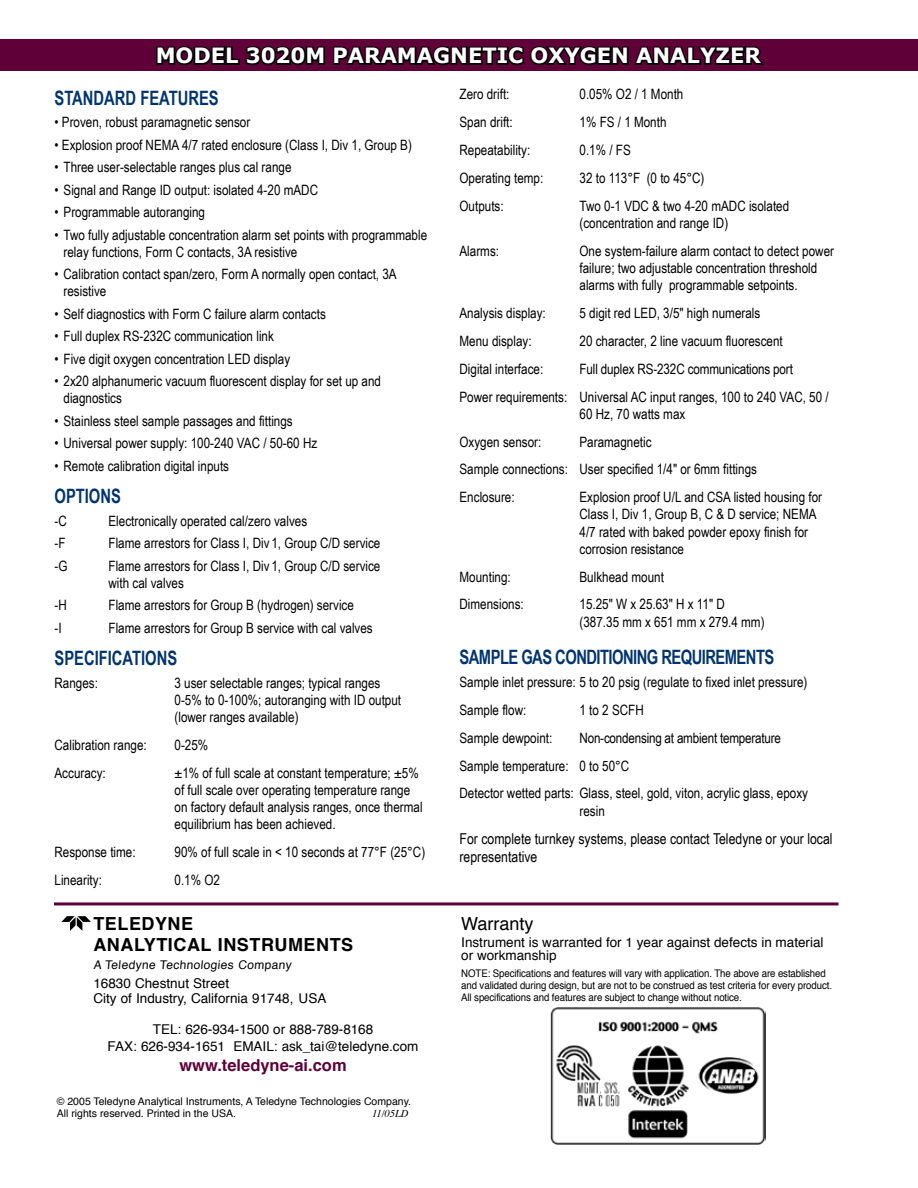
<style>
.page{position:relative;width:918px;height:1188px;background:#fff}
.page>*{position:absolute;margin:0;border:0;box-sizing:border-box;transform-origin:0 0}
.t1{font:700 21px "Verdana";color:#fff}
.t2{font:700 19.8px "Arial Narrow";letter-spacing:-.03em;color:#003471;scale:.91 1}
.t3{font:700 18px/20.2px "Helvetica";letter-spacing:.03em;color:#000}
.t4{font:18px "Helvetica";color:#000}
.t5{font:700 16.5px "Helvetica";color:#600038}
.t6{font:15px/18px "Arial Narrow";color:#000}
.t7{font:14.25px/17.1px "Arial Narrow";color:#000}
.t8{font:13.5px/13.5px "Helvetica";color:#000}
.t9{font:12px "Helvetica";color:#000}
.t10{font:10.5px/12px "Helvetica";letter-spacing:-.01em;color:#000;scale:.92 1}
.t11{font:10.5px/12px "Helvetica";letter-spacing:-.01em;color:#000}
.t12{font:italic 10.5px "Times";color:#000}
</style>
<div class="page">
<hr style="left:54px;top:902px;width:784px;height:3px;background:#600038">
<div style="left:0;top:39px;width:918px;height:32px;background:#600038"></div>
<svg style="left:156px;top:46px;width:169px;height:20px"></svg>
<svg style="left:333px;top:46px;width:431px;height:20px"></svg>
<img style="left:550px;top:1007px;width:215px;height:138px">
<svg style="left:61px;top:916px;width:30px;height:15px"></svg>
<h1 class="t1" style="left:156px;top:42px;width:607px">MODEL 3020M PARAMAGNETIC OXYGEN ANALYZER</h1>
<h2 class="t2" style="left:55px;top:86px;width:23px">STANDA</h2>
<h2 class="t2" style="left:115px;top:86px;width:49px">RD FEATU</h2>
<h2 class="t2" style="left:188px;top:86px;width:35px">RES</h2>
<p class="t7" style="left:55px;top:113px;width:197px">• Proven, robust paramagnetic sensor</p>
<p class="t7" style="left:55px;top:136px;width:359px">• Explosion proof NEMA 4/7 rated enclosure (Class I, Div 1, Group B)</p>
<p class="t7" style="left:55px;top:158px;width:238px">• Three user-selectable ranges plus cal range</p>
<p class="t7" style="left:55px;top:181px;width:265px">• Signal and Range ID output: isolated 4-20 mADC</p>
<p class="t7" style="left:55px;top:203px;width:152px">• Programmable autoranging</p>
<p class="t7" style="left:64px;top:226px;width:365px;text-indent:-9px">• Two fully adjustable concentration alarm set points with programmable relay functions, Form C contacts, 3A resistive</p>
<p class="t7" style="left:64px;top:266px;width:335px;text-indent:-9px">• Calibration contact span/zero, Form A normally open contact, 3A resistive</p>
<p class="t7" style="left:55px;top:305px;width:273px">• Self diagnostics with Form C failure alarm contacts</p>
<p class="t7" style="left:55px;top:328px;width:221px">• Full duplex RS-232C communication link</p>
<p class="t7" style="left:55px;top:350px;width:237px">• Five digit oxygen concentration LED display</p>
<p class="t7" style="left:64px;top:373px;width:319px;text-indent:-9px">• 2x20 alphanumeric vacuum fluorescent display for set up and diagnostics</p>
<p class="t7" style="left:55px;top:412px;width:240px">• Stainless steel sample passages and fittings</p>
<p class="t7" style="left:55px;top:435px;width:264px">• Universal power supply: 100-240 VAC / 50-60 Hz</p>
<p class="t7" style="left:55px;top:457px;width:176px">• Remote calibration digital inputs</p>
<h2 class="t2" style="left:55px;top:485px;width:12px">OPTION</h2>
<h2 class="t2" style="left:111px;top:485px;width:12px">S</h2>
<p class="t7" style="left:55px;top:512px;width:14px">-C</p>
<p class="t7" style="left:109px;top:512px;width:200px">Electronically operated cal/zero valves</p>
<p class="t7" style="left:55px;top:535px;width:13px">-F</p>
<p class="t7" style="left:109px;top:535px;width:273px">Flame arrestors for Class I, Div 1, Group C/D service</p>
<p class="t7" style="left:55px;top:557px;width:14px">-G</p>
<p class="t7" style="left:109px;top:557px;width:273px">Flame arrestors for Class I, Div 1, Group C/D service with cal valves</p>
<p class="t7" style="left:55px;top:597px;width:14px">-H</p>
<p class="t7" style="left:109px;top:597px;width:247px">Flame arrestors for Group B (hydrogen) service</p>
<p class="t7" style="left:55px;top:619px;width:9px">-I</p>
<p class="t7" style="left:109px;top:619px;width:266px">Flame arrestors for Group B service with cal valves</p>
<h2 class="t2" style="left:55px;top:647px;width:86px">SPECIFICATION</h2>
<h2 class="t2" style="left:167px;top:647px;width:12px">S</h2>
<p class="t7" style="left:55px;top:674px;width:45px">Ranges:</p>
<p class="t7" style="left:175px;top:674px;width:228px">3 user selectable ranges; typical ranges<br>0-5% to 0-100%; autoranging with ID output (lower ranges available)</p>
<p class="t7" style="left:55px;top:736px;width:94px">Calibration range:</p>
<p class="t7" style="left:175px;top:736px;width:35px">0-25%</p>
<p class="t7" style="left:55px;top:764px;width:53px">Accuracy:</p>
<p class="t7" style="left:175px;top:764px;width:250px">±1% of full scale at constant temperature; ±5% of full scale over operating temperature range on factory default analysis ranges, once thermal equilibrium has been achieved.</p>
<p class="t7" style="left:55px;top:843px;width:83px">Response time:</p>
<p class="t7" style="left:175px;top:843px;width:252px">90% of full scale in &lt; 10 seconds at 77°F (25°C)</p>
<p class="t7" style="left:55px;top:871px;width:49px">Linearity:</p>
<p class="t7" style="left:175px;top:871px;width:47px">0.1% O2</p>
<p class="t3" style="left:93px;top:913px;width:261px">TELEDYNE<br>ANALYTICAL INSTRUMENTS</p>
<p class="t9" style="left:93px;top:954px;width:201px">A Teledyne Technologies Company</p>
<p class="t8" style="left:93px;top:975px;width:234px;line-height:15px">16830 Chestnut Street<br>City of Industry, California 91748, USA</p>
<p class="t8" style="left:108px;top:1021px;width:312px;line-height:16.2px;text-align:center">TEL: 626-934-1500 or 888-789-8168<br>FAX: 626-934-1651 EMAIL: ask_tai@teledyne.com</p>
<p class="t5" style="left:179px;top:1050px;width:169px">www.teledyne-ai.com</p>
<p class="t11" style="left:57px;top:1095px;width:356px">© 2005 Teledyne Analytical Instruments, A Teledyne Technologies Company.<br>All rights reserved. Printed in the USA.</p>
<p class="t12" style="left:372px;top:1104px;width:38px">11/05LD</p>
<p class="t7" style="left:460px;top:85px;width:52px">Zero drift:</p>
<p class="t7" style="left:580px;top:85px;width:105px">0.05% O2 / 1 Month</p>
<p class="t7" style="left:460px;top:113px;width:55px">Span drift:</p>
<p class="t7" style="left:580px;top:113px;width:89px">1% FS / 1 Month</p>
<p class="t7" style="left:460px;top:141px;width:72px">Repeatability:</p>
<p class="t7" style="left:580px;top:141px;width:53px">0.1% / FS</p>
<p class="t7" style="left:460px;top:169px;width:85px">Operating temp:</p>
<p class="t7" style="left:580px;top:169px;width:126px">32 to 113°F (0 to 45°C)</p>
<p class="t7" style="left:460px;top:197px;width:46px">Outputs:</p>
<p class="t7" style="left:580px;top:197px;width:211px">Two 0-1 VDC &amp; two 4-20 mADC isolated (concentration and range ID)</p>
<p class="t7" style="left:460px;top:242px;width:41px">Alarms:</p>
<p class="t7" style="left:580px;top:242px;width:256px">One system-failure alarm contact to detect power failure; two adjustable concentration threshold alarms with fully programmable setpoints.</p>
<p class="t7" style="left:460px;top:304px;width:88px">Analysis display:</p>
<p class="t7" style="left:580px;top:304px;width:182px">5 digit red LED, 3/5" high numerals</p>
<p class="t7" style="left:460px;top:332px;width:74px">Menu display:</p>
<p class="t7" style="left:580px;top:332px;width:205px">20 character, 2 line vacuum fluorescent</p>
<p class="t7" style="left:460px;top:360px;width:85px">Digital interface:</p>
<p class="t7" style="left:460px;top:355px;width:371px;line-height:27.9px;text-indent:120px">Full duplex RS-232C communications port<br>Power requirements: Universal AC input ranges, 100 to 240 VAC, 50 /</p>
<p class="t7" style="left:580px;top:405px;width:107px">60 Hz, 70 watts max</p>
<p class="t7" style="left:460px;top:433px;width:83px">Oxygen sensor:</p>
<p class="t7" style="left:460px;top:427px;width:299px;line-height:27.9px;text-indent:120px">Paramagnetic<br>Sample connections: User specified 1/4" or 6mm fittings<br>Enclosure:</p>
<p class="t7" style="left:580px;top:489px;width:244px">Explosion proof U/L and CSA listed housing for Class I, Div 1, Group B, C &amp; D service; NEMA 4/7 rated with baked powder epoxy finish for corrosion resistance</p>
<p class="t7" style="left:460px;top:568px;width:53px">Mounting:</p>
<p class="t7" style="left:580px;top:568px;width:86px">Bulkhead mount</p>
<p class="t7" style="left:460px;top:596px;width:66px">Dimensions:</p>
<p class="t7" style="left:580px;top:596px;width:187px">15.25" W x 25.63" H x 11" D (387.35 mm x 651 mm x 279.4 mm)</p>
<h2 class="t2" style="left:460px;top:646px;width:346px">SAMPLE GAS CONDITIONING REQUIREMENTS</h2>
<p class="t7" style="left:460px;top:668px;width:349px;line-height:27.9px">Sample inlet pressure: 5 to 20 psig (regulate to fixed inlet pressure)<br>Sample flow:</p>
<p class="t7" style="left:580px;top:701px;width:66px">1 to 2 SCFH</p>
<p class="t7" style="left:460px;top:729px;width:94px">Sample dewpoint:</p>
<p class="t7" style="left:460px;top:724px;width:350px;line-height:27.9px;text-indent:120px">Non-condensing at ambient temperature<br>Sample temperature: 0 to 50°C<br>Detector wetted parts: Glass, steel, gold, viton, acrylic glass, epoxy</p>
<p class="t7" style="left:580px;top:802px;width:27px">resin</p>
<p class="t6" style="left:460px;top:830px;width:375px">For complete turnkey systems, please contact Teledyne or your local representative</p>
<p class="t4" style="left:461px;top:909px;width:74px">Warranty</p>
<p class="t8" style="left:461px;top:935px;width:364px">Instrument is warranted for 1 year against defects in material or workmanship</p>
<p class="t10" style="left:461px;top:967px;width:405px">NOTE: Specifications and features will vary with application. The above are established and validated during design, but are not to be construed as test criteria for every product.<br>All specifications and features are subject to change without notice.</p>
</div>
